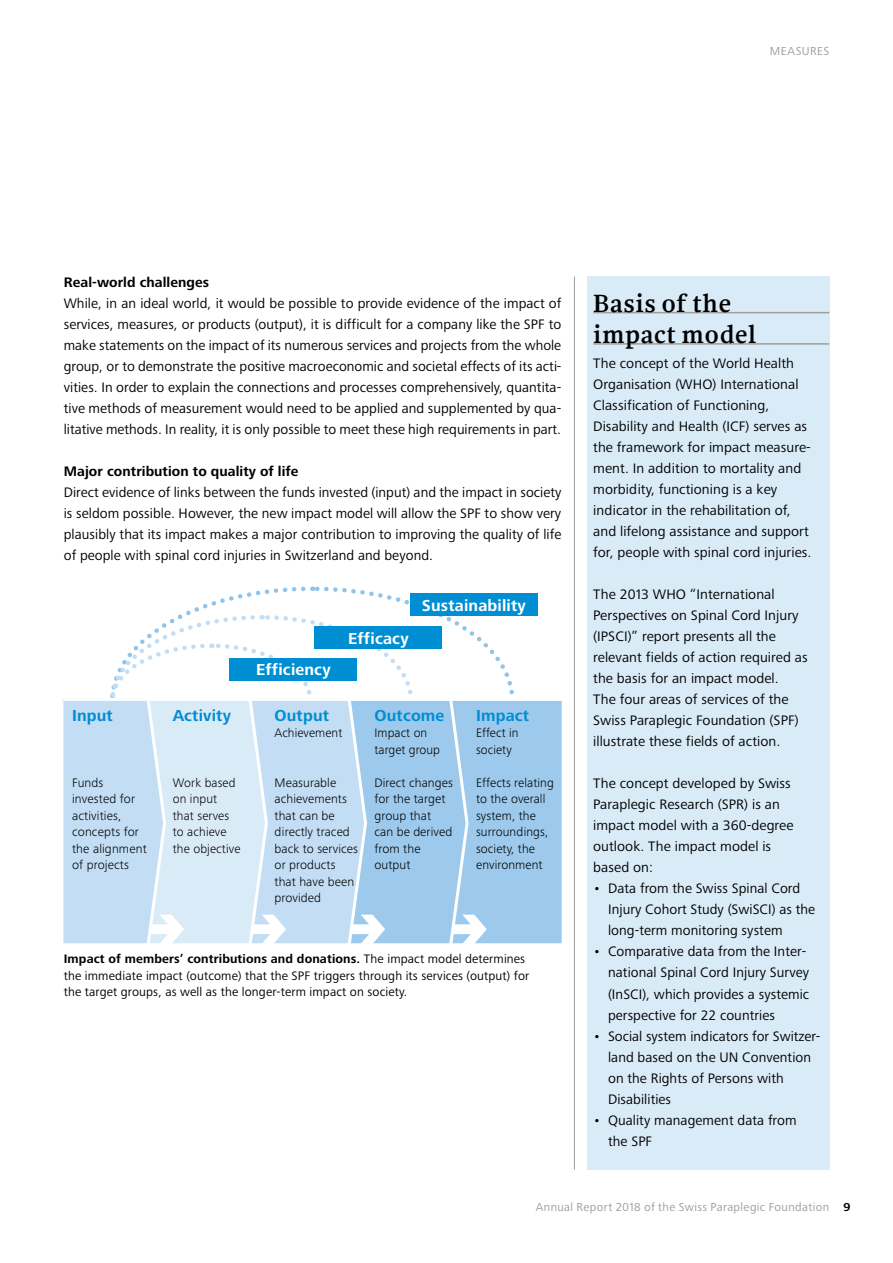
<style>
.page{position:relative;width:893px;height:1263px;background:#fff}
.page>*{position:absolute;margin:0;border:0;box-sizing:border-box;transform-origin:0 0}
.t1{font:700 25.5px/31.2px "NN Rekja";letter-spacing:.02em;color:#000}
.t2{font:700 16.5px "Frutiger Next Pro";letter-spacing:.01em;color:#fff}
.t3{font:700 16.5px "Frutiger Next Pro";letter-spacing:.01em;color:#008ed2}
.t4{font:14.25px/21px "Frutiger Next Pro";letter-spacing:.005em;color:#000}
.t5{font:700 14.25px "Frutiger Next Pro";letter-spacing:.005em;color:#000}
.t6{font:300 12.75px/16.5px "Frutiger Next Pro";letter-spacing:.005em;color:#000}
.t7{font:12.75px/16.5px "Frutiger Next Pro";letter-spacing:.01em;color:#000}
.t8{font:12px "Frutiger Next Pro";letter-spacing:.03em;color:#9e9d9b}
.s1{font-weight:700}
.s2{font-weight:700;color:#000}
</style>
<div class="page">
<hr style="left:574px;top:276px;width:1px;height:893px;background:#9e9d9b">
<div style="left:587px;top:276px;width:242px;height:893px;background:#daebf8"></div>
<hr style="left:593px;top:312px;width:236px;height:1px;background:#9e9d9b">
<hr style="left:593px;top:343px;width:236px;height:2px;background:#9e9d9b">
<div style="left:436px;top:698px;width:129px;height:248px;background:#9dcaec;border:3px solid #fff"></div>
<svg style="left:62px;top:586px;width:455px;height:360px"></svg>
<div style="left:230px;top:658px;width:127px;height:22px;background:#008ed2"></div>
<div style="left:315px;top:626px;width:127px;height:23px;background:#008ed2"></div>
<div style="left:410px;top:594px;width:128px;height:22px;background:#008ed2"></div>
<p class="t8" style="left:770px;top:45px;width:61px">MEASURES</p>
<p class="t5" style="left:64px;top:274px;width:147px">Real-world challenges</p>
<p class="t4" style="left:64px;top:293px;width:499px;text-align:justify">While, in an ideal world, it would be possible to provide evidence of the impact of services, measures, or products (output), it is difficult for a company like the SPF to make statements on the impact of its numerous services and projects from the whole group, or to demonstrate the positive macroeconomic and societal effects of its acti&shy;vities. In order to explain the connections and processes comprehensively, quantita&shy;tive methods of measurement would need to be applied and supplemented by qua&shy;litative methods. In reality, it is only possible to meet these high requirements in part.</p>
<p class="t5" style="left:64px;top:463px;width:236px">Major contribution to quality of life</p>
<p class="t4" style="left:64px;top:482px;width:499px;text-align:justify">Direct evidence of links between the funds invested (input) and the impact in society is seldom possible. However, the new impact model will allow the SPF to show very plausibly that its impact makes a major contribution to improving the quality of life of people with spinal cord injuries in Switzerland and beyond.</p>
<p class="t3" style="left:72px;top:706px;width:42px">Input</p>
<p class="t6" style="left:72px;top:774px;width:76px">Funds invested for activities, concepts for the alignment of projects</p>
<p class="t3" style="left:173px;top:706px;width:60px">Activity</p>
<p class="t6" style="left:173px;top:774px;width:69px">Work based on input that serves to achieve the objective</p>
<p class="t2" style="left:256px;top:660px;width:76px">Efficiency</p>
<p class="t2" style="left:348px;top:629px;width:62px">Efficacy</p>
<p class="t2" style="left:422px;top:596px;width:105px">Sustainability</p>
<p class="t3" style="left:275px;top:706px;width:56px">Output</p>
<p class="t6" style="left:275px;top:725px;width:69px">Achievement</p>
<p class="t6" style="left:275px;top:774px;width:85px">Measurable achievements that can be directly traced back to services or products that have been provided</p>
<p class="t3" style="left:374px;top:706px;width:71px">Outcome</p>
<p class="t6" style="left:374px;top:725px;width:67px">Impact on target group</p>
<p class="t6" style="left:374px;top:774px;width:80px">Direct changes for the target group that can be derived from the output</p>
<p class="t3" style="left:476px;top:706px;width:55px">Impact</p>
<p class="t6" style="left:476px;top:725px;width:44px">Effect in society</p>
<p class="t6" style="left:476px;top:774px;width:79px">Effects relating to the overall system, the surroundings, society, the environment</p>
<p class="t7" style="left:64px;top:951px;width:467px"><span class="s1">Impact of members’ contributions and donations.</span> The impact model determines the immediate impact (outcome) that the SPF triggers through its services (output) for the target groups, as well as the longer-term impact on society.</p>
<h1 class="t1" style="left:593px;top:287px;width:165px">Basis of the impact model</h1>
<p class="t4" style="left:593px;top:353px;width:220px">The concept of the World Health Organisation (WHO) International Classification of Functioning, Disability and Health (ICF) serves as the framework for impact measure&shy;ment. In addition to mortality and morbidity, functioning is a key indicator in the rehabilitation of, and lifelong assistance and support for, people with spinal cord injuries.</p>
<p class="t4" style="left:593px;top:584px;width:216px">The 2013 WHO “International Perspectives on Spinal Cord Injury (IPSCI)” report presents all the relevant fields of action required as the basis for an impact model.<br>The four areas of services of the Swiss Paraplegic Foundation (SPF) illustrate these fields of action.</p>
<p class="t4" style="left:593px;top:773px;width:202px">The concept developed by Swiss<br>Paraplegic Research (SPR) is an impact model with a 360-degree outlook. The impact model is based on:</p>
<p class="t4" style="left:608px;top:878px;width:209px;text-indent:-15px">• Data from the Swiss Spinal Cord<br>Injury Cohort Study (SwiSCI) as the long-term monitoring system</p>
<p class="t4" style="left:608px;top:941px;width:203px;text-indent:-15px">• Comparative data from the Inter&shy;national Spinal Cord Injury Survey (InSCI), which provides a systemic perspective for 22 countries</p>
<p class="t4" style="left:608px;top:1025px;width:214px;text-indent:-15px">• Social system indicators for Switzer&shy;land based on the UN Convention on the Rights of Persons with<br>Disabilities</p>
<p class="t4" style="left:608px;top:1109px;width:190px;text-indent:-15px">• Quality management data from the SPF</p>
<p class="t8" style="left:536px;top:1200px;width:316px">Annual Report 2018 of the Swiss Paraplegic Foundation <span class="s2">9</span></p>
</div>
